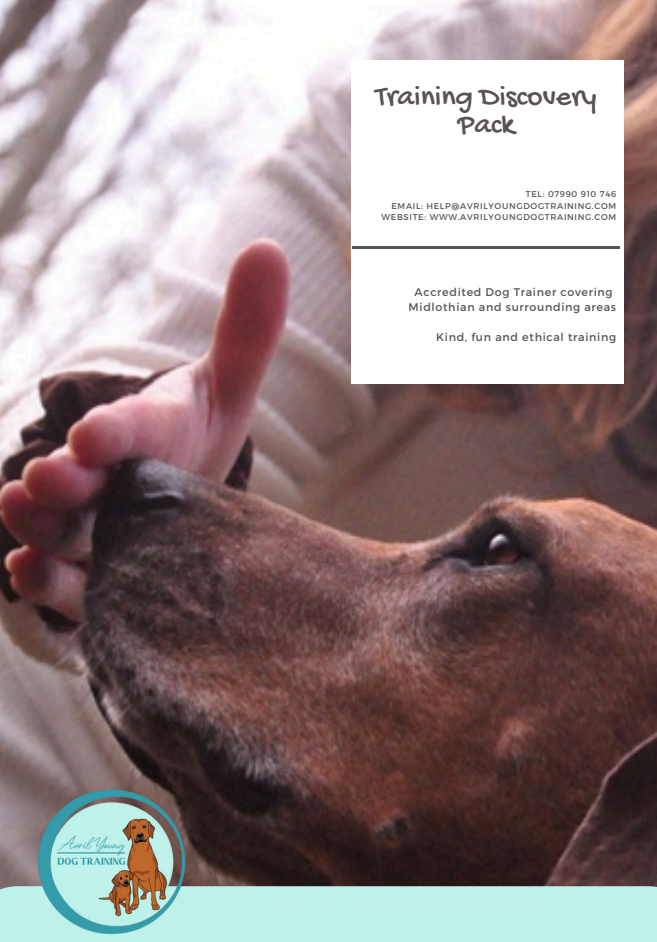
<style>
.page{position:relative;width:657px;height:942px;background:#fff}
.page>*{position:absolute;margin:0;border:0;box-sizing:border-box;transform-origin:0 0}
.t1{font:30px/27.6px "Gochi Hand";color:#595355;text-align:center}
.t2{font:11.2px/14.8px "Montserrat";letter-spacing:.06em;color:#595355;text-align:center}
.t3{font:8.4px "Montserrat";letter-spacing:.08em;color:#595355}
</style>
<div class="page">
<img style="left:0;top:0;width:657px;height:886px">
<div style="left:351px;top:60px;width:273px;height:324px;background:#fff"></div>
<hr style="left:352px;top:246px;width:267px;height:3px;background:#595355">
<div style="left:0;top:886px;width:657px;height:56px;background:#bdf1ea"></div>
<img style="left:36px;top:789px;width:150px;height:146px">
<p class="t1" style="left:375px;top:85px;width:223px">Training Discovery<br>Pack</p>
<p class="t3" style="left:526px;top:189px;width:92px">TEL: 07990 910 746</p>
<h1 class="t3" style="left:391px;top:200px;width:226px">EMAIL: HELP@AVRILYOUNGDOGTRAINING.COM</h1>
<p class="t3" style="left:382px;top:211px;width:236px">WEBSITE: WWW.AVRILYOUNGDOGTRAINING.COM</p>
<h2 class="t2" style="left:409px;top:284px;width:209px">Accredited Dog Trainer covering<br>Midlothian and surrounding areas</h2>
<h2 class="t2" style="left:436px;top:329px;width:181px">Kind, fun and ethical training</h2>
</div>
